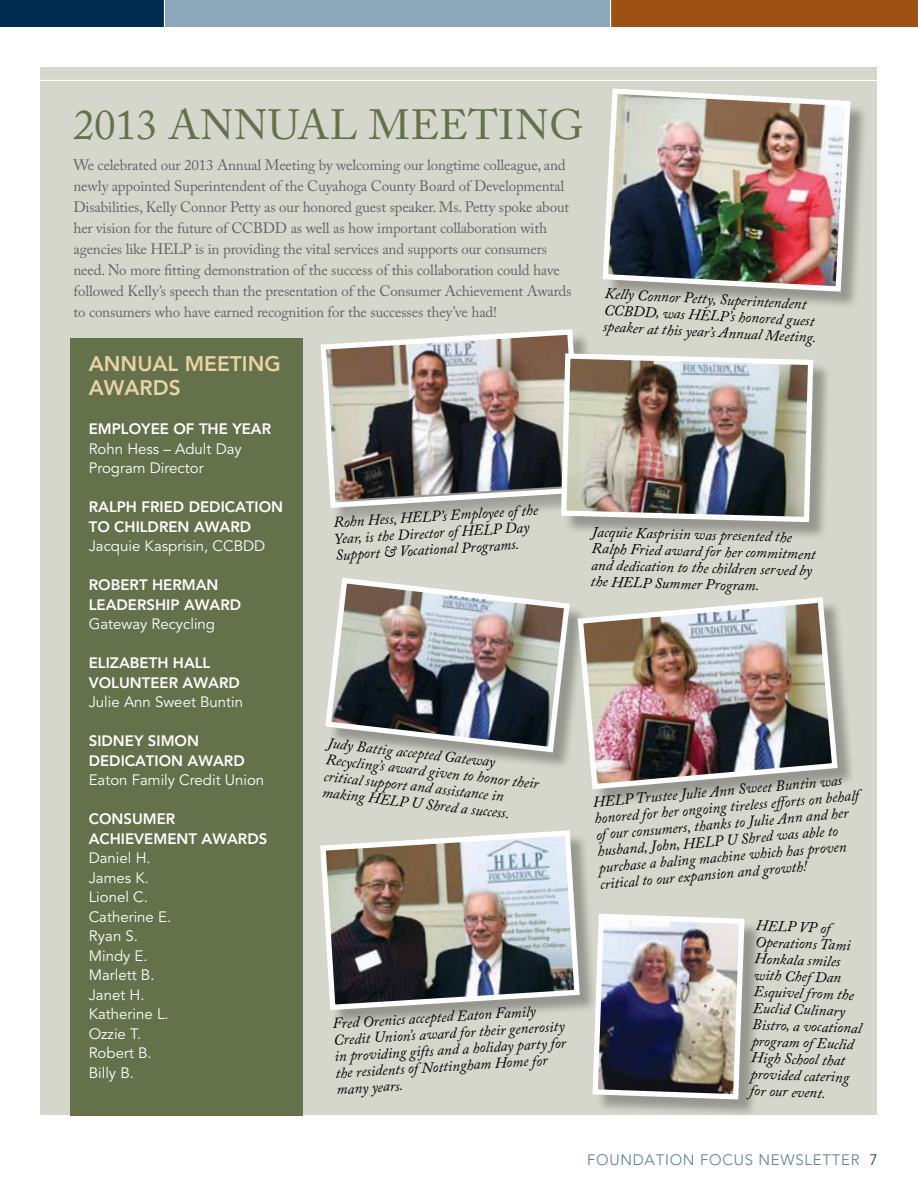
<style>
.page{position:relative;width:918px;height:1188px;background:#fff}
.page>*{position:absolute;margin:0;border:0;box-sizing:border-box;transform-origin:0 0}
.t1{font:42px "Adobe Caslon Pro";letter-spacing:.015em;color:#65714b}
.t2{font:800 21px/24px "Avenir";color:#e8d3a5}
.t3{font:italic 15px/16.5px "Adobe Caslon Pro";color:#000}
.t4{font:15px/21px "Adobe Caslon Pro";letter-spacing:-.01em;color:#636466}
.t5{font:15px/19.5px "Avenir LT Std";color:#fff}
.t6{font:800 15px/19.5px "Avenir";color:#fff}
.t7{font:300 15px "Avenir";letter-spacing:.05em;color:#527d97}
.t8{font:300 15px "Avenir";color:#002b51}
</style>
<div class="page">
<div style="left:40px;top:68px;width:838px;height:1047px;background:#d6d7cc"></div>
<hr style="left:0;top:80px;width:918px;height:1px;background:#fff">
<div style="left:165px;top:0;width:753px;height:27px;background:#8ca6ba"></div>
<div style="left:610px;top:0;width:308px;height:27px;background:#9d5112"></div>
<div style="left:0;top:0;width:165px;height:27px;background:#002b51"></div>
<svg style="left:610px;top:0;width:1px;height:27px"></svg>
<svg style="left:164px;top:0;width:1px;height:27px"></svg>
<div style="left:70px;top:338px;width:232px;height:777px;background:#65714b"></div>
<div style="left:605px;top:91px;width:264px;height:219px;background:#000;opacity:.3"></div>
<img style="left:602px;top:88px;width:251px;height:206px">
<div style="left:323px;top:332px;width:277px;height:194px;background:#000;opacity:.3"></div>
<img style="left:320px;top:329px;width:265px;height:182px">
<div style="left:323px;top:833px;width:275px;height:196px;background:#000;opacity:.3"></div>
<img style="left:320px;top:830px;width:262px;height:183px">
<div style="left:328px;top:581px;width:260px;height:190px;background:#000;opacity:.3"></div>
<img style="left:325px;top:578px;width:248px;height:177px">
<div style="left:564px;top:356px;width:268px;height:185px;background:#000;opacity:.3"></div>
<img style="left:558px;top:351px;width:258px;height:174px">
<div style="left:595px;top:916px;width:168px;height:202px;background:#000;opacity:.3"></div>
<img style="left:590px;top:911px;width:157px;height:191px">
<div style="left:580px;top:600px;width:276px;height:207px;background:#000;opacity:.3"></div>
<img style="left:575px;top:594px;width:265px;height:198px">
<h1 class="t1" style="left:73px;top:100px;width:226px">2013 Annual</h1>
<h1 class="t1" style="left:369px;top:100px;width:34px">Mee</h1>
<h1 class="t1" style="left:468px;top:100px;width:103px">ting</h1>
<p class="t4" style="left:73px;top:154px;width:500px">We celebrated our 2013 Annual Meeting by welcoming our longtime colleague, and newly appointed Superintendent of the Cuyahoga County Board of Developmental Disabilities, Kelly Connor Petty as our honored guest speaker. Ms. Petty spoke about her vision for the future of CCBDD as well as how important collaboration with agencies like HELP is in providing the vital services and supports our consumers need. No more fitting demonstration of the success of this collaboration could have followed Kelly’s speech than the presentation of the Consumer Achievement Awards to consumers who have earned recognition for the successes they’ve had!</p>
<p class="t3" style="left:605px;top:285px;width:215px;rotate:3deg">Kelly Connor Petty, Superintendent<br>CCBDD, was HELP’s honored guest speaker at this year’s Annual Meeting.</p>
<h2 class="t2" style="left:89px;top:352px;width:194px">ANNUAL M EETING<br>AWARDS</h2>
<p class="t6" style="left:89px;top:419px;width:184px">EMPLOYEE OF THE YEAR</p>
<p class="t5" style="left:89px;top:439px;width:155px">Rohn Hess – Adult Day<br>Program Director</p>
<p class="t6" style="left:89px;top:497px;width:196px">RALPH FRIED DEDICATION<br>TO CHILDREN AWARD</p>
<p class="t5" style="left:89px;top:537px;width:178px">Jacquie Kasprisin, CCBDD</p>
<p class="t6" style="left:89px;top:575px;width:154px">ROBERT H ERMAN<br>LEADERSHIP AWARD</p>
<p class="t5" style="left:89px;top:615px;width:128px">Gateway Recycling</p>
<p class="t6" style="left:89px;top:653px;width:153px">ELIZABETH HALL<br>VOLUNTEER AWARD</p>
<p class="t5" style="left:89px;top:693px;width:156px">Julie Ann Sweet Buntin</p>
<p class="t6" style="left:89px;top:731px;width:158px">SIDNEY SIMON<br>DEDICATION AWARD</p>
<p class="t5" style="left:89px;top:771px;width:177px">Eaton Family Credit Union</p>
<p class="t6" style="left:89px;top:809px;width:179px">CONSUMER<br>ACHIEVEMENT AWARDS</p>
<p class="t5" style="left:89px;top:849px;width:84px">Daniel H.<br>James K.<br>Lionel C.<br>Catherine E.<br>Ryan S.<br>Mindy E.<br>Marlett B.<br>Janet H.<br>Katherine L.<br>Ozzie T.<br>Robert B.<br>Billy B.</p>
<p class="t3" style="left:333px;top:515px;width:207px;rotate:-4deg">Rohn Hess, HELP’s Employee of the<br>Year, is the Director of HELP Day<br>Support &amp; Vocational Programs.</p>
<p class="t3" style="left:592px;top:522px;width:226px;rotate:2deg">Jacquie Kasprisin was presented the Ralph Fried award for her commitment and dedication to the children served by the HELP Summer Program.</p>
<p class="t3" style="left:328px;top:735px;width:216px;rotate:6deg">Judy Battig accepted Gateway Recycling’s award given to honor their critical support and assistance in making HELP U Shred a success.</p>
<p class="t3" style="left:331px;top:1016px;width:234px;rotate:-4deg">Fred Orenics accepted Eaton Family Credit Union’s award for their generosity in providing gifts and a holiday party for the residents of Nottingham Home for many years.</p>
<p class="t3" style="left:592px;top:793px;width:267px;rotate:-5deg">HELP Trustee Julie Ann Sweet Buntin was honored for her ongoing tireless eff orts on behalf of our consumers, thanks to Julie Ann and her husband, John, HELP U Shred was able to purchase a baling machine which has proven critical to our expansion and growth!</p>
<p class="t3" style="left:756px;top:917px;width:111px;rotate:2deg">HELP VP of<br>Operations Tami<br>Honkala smiles with Chef Dan<br>Esquivel from the<br>Euclid Culinary<br>Bistro, a vocational program of Euclid<br>High School that provided catering for our event.</p>
<p class="t7" style="left:587px;top:1151px;width:184px">FOUNDATION FOCUS NEW</p>
<p class="t7" style="left:795px;top:1151px;width:55px">SLETTER</p>
<p class="t8" style="left:870px;top:1151px;width:9px">7</p>
</div>
